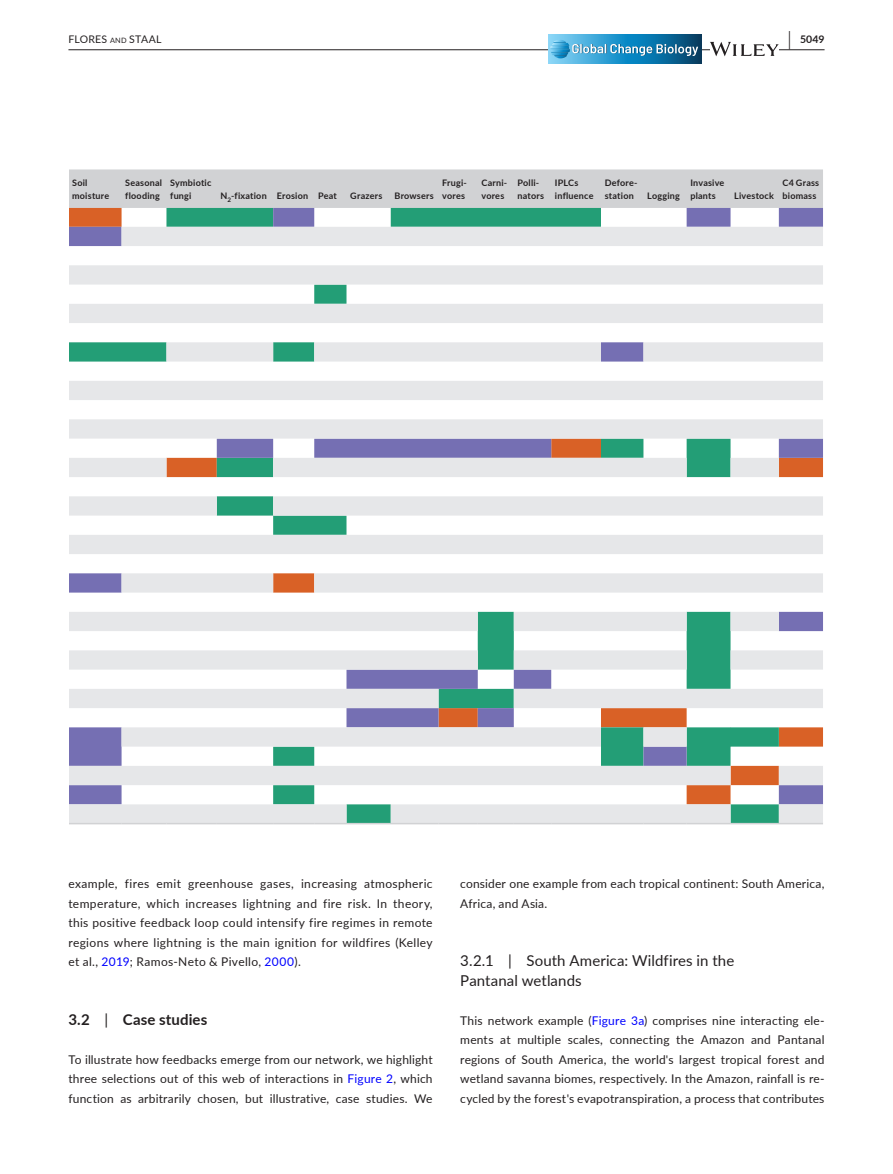
<style>
.page{position:relative;width:893px;height:1174px;background:#fff}
.page>*{position:absolute;margin:0;border:0;box-sizing:border-box;transform-origin:0 0}
.t1{font:15px/19.5px "Lato";letter-spacing:.005em;color:#231f20}
.t2{font:700 15px "Lato";letter-spacing:.005em;color:#231f20}
.t3{font:12px/19.5px "Lato";letter-spacing:.015em;color:#231f20;text-align:justify}
.t4{font:10.5px "Lato";letter-spacing:.025em;color:#231f20}
.t5{font:700 10.5px "Lato";color:#231f20}
.t6{font:700 9px/12.8px "Lato";letter-spacing:.025em;color:#231f20}
.s1{font-style:inherit}
.s2{font-size:7.35px}
.s3{font-size:19.5px}
.s4{color:#00f}
.s5{font-weight:400}
</style>
<div class="page">
<hr style="left:68px;top:49px;width:756px;height:1px;background:#231f20">
<svg style="left:548px;top:34px;width:153px;height:30px;background:#2b8dbd"></svg>
<svg style="left:550px;top:40px;width:149px;height:18px;background:#4999c2"></svg>
<svg style="left:710px;top:42px;width:69px;height:14px"></svg>
<div style="left:69px;top:169px;width:754px;height:39px;background:#d1d2d4"></div>
<svg style="left:69px;top:208px;width:754px;height:19px"></svg>
<svg style="left:69px;top:227px;width:754px;height:596px;fill:#e6e7e9"></svg>
<hr style="left:68px;top:823px;width:54px;height:1px;background:#d1d2d4">
<hr style="left:122px;top:823px;width:44px;height:1px;background:#d1d2d4">
<hr style="left:166px;top:823px;width:51px;height:1px;background:#d1d2d4">
<hr style="left:217px;top:823px;width:56px;height:1px;background:#d1d2d4">
<hr style="left:273px;top:823px;width:41px;height:1px;background:#d1d2d4">
<hr style="left:314px;top:823px;width:32px;height:1px;background:#d1d2d4">
<hr style="left:346px;top:823px;width:45px;height:1px;background:#d1d2d4">
<hr style="left:391px;top:823px;width:48px;height:1px;background:#d1d2d4">
<hr style="left:439px;top:823px;width:39px;height:1px;background:#d1d2d4">
<hr style="left:478px;top:823px;width:36px;height:1px;background:#d1d2d4">
<hr style="left:514px;top:823px;width:37px;height:1px;background:#d1d2d4">
<hr style="left:551px;top:823px;width:50px;height:1px;background:#d1d2d4">
<hr style="left:601px;top:823px;width:42px;height:1px;background:#d1d2d4">
<hr style="left:643px;top:823px;width:44px;height:1px;background:#d1d2d4">
<hr style="left:687px;top:823px;width:43px;height:1px;background:#d1d2d4">
<hr style="left:730px;top:823px;width:49px;height:1px;background:#d1d2d4">
<hr style="left:779px;top:823px;width:44px;height:1px;background:#d1d2d4">
<p class="t4" style="left:68px;top:31px;width:95px"><span class="s1">F</span>LORES <span class="s2">and</span> <span class="s1">S</span>TAAL</p>
<p class="t5" style="left:789px;top:31px;width:37px"><span class="s3">|</span> 5049</p>
<p class="t6" style="left:72px;top:176px;width:39px">Soil moisture</p>
<p class="t6" style="left:125px;top:176px;width:38px">Seasonal flooding</p>
<p class="t6" style="left:170px;top:176px;width:43px">Symbiotic fungi</p>
<p class="t6" style="left:221px;top:189px;width:118px">N<sub>2</sub>--fixation Erosion Peat</p>
<p class="t6" style="left:350px;top:189px;width:34px">Grazers</p>
<p class="t6" style="left:394px;top:189px;width:41px">Browsers</p>
<p class="t6" style="left:442px;top:176px;width:26px">Frugi&shy;vores</p>
<p class="t6" style="left:481px;top:176px;width:27px">Carni&shy;vores</p>
<p class="t6" style="left:517px;top:176px;width:28px">Polli&shy;nators</p>
<p class="t6" style="left:555px;top:176px;width:40px">IPLCs influence</p>
<p class="t6" style="left:605px;top:176px;width:34px">Defore&shy;station</p>
<p class="t6" style="left:647px;top:189px;width:34px">Logging</p>
<p class="t6" style="left:690px;top:176px;width:36px">Invasive plants</p>
<p class="t6" style="left:734px;top:189px;width:41px">Livestock</p>
<p class="t6" style="left:783px;top:176px;width:38px">C4 Grass biomass</p>
<p class="t3" style="left:68px;top:873px;width:366px">example, fires emit greenhouse gases, increasing atmospheric temperature, which increases lightning and fire risk. In theory, this positive feedback loop could intensify fire regimes in remote regions where lightning is the main ignition for wildfires (Kelley et al., <span class="s4">2019</span>; Ramos-Neto &amp; Pivello, <span class="s4">2000</span>).</p>
<p class="t2" style="left:68px;top:1008px;width:140px">3.2 <span class="s5">|</span> Case studies</p>
<p class="t3" style="left:68px;top:1049px;width:366px">To illustrate how feedbacks emerge from our network, we highlight three selections out of this web of interactions in <span class="s4">Figure 2</span>, which function as arbitrarily chosen, but illustrative, case studies. We</p>
<p class="t3" style="left:460px;top:873px;width:366px">consider one example from each tropical continent: South America,<br>Africa, and Asia.</p>
<p class="t1" style="left:460px;top:950px;width:276px">3.2.1 | South America: Wildfires in the<br>Pantanal wetlands</p>
<p class="t3" style="left:460px;top:1010px;width:366px">This network example (<span class="s4">Figure 3a</span>) comprises nine interacting ele&shy;ments at multiple scales, connecting the Amazon and Pantanal regions of South America, the world's largest tropical forest and wetland savanna biomes, respectively. In the Amazon, rainfall is re&shy;cycled by the forest's evapotranspiration, a process that contributes</p>
</div>
